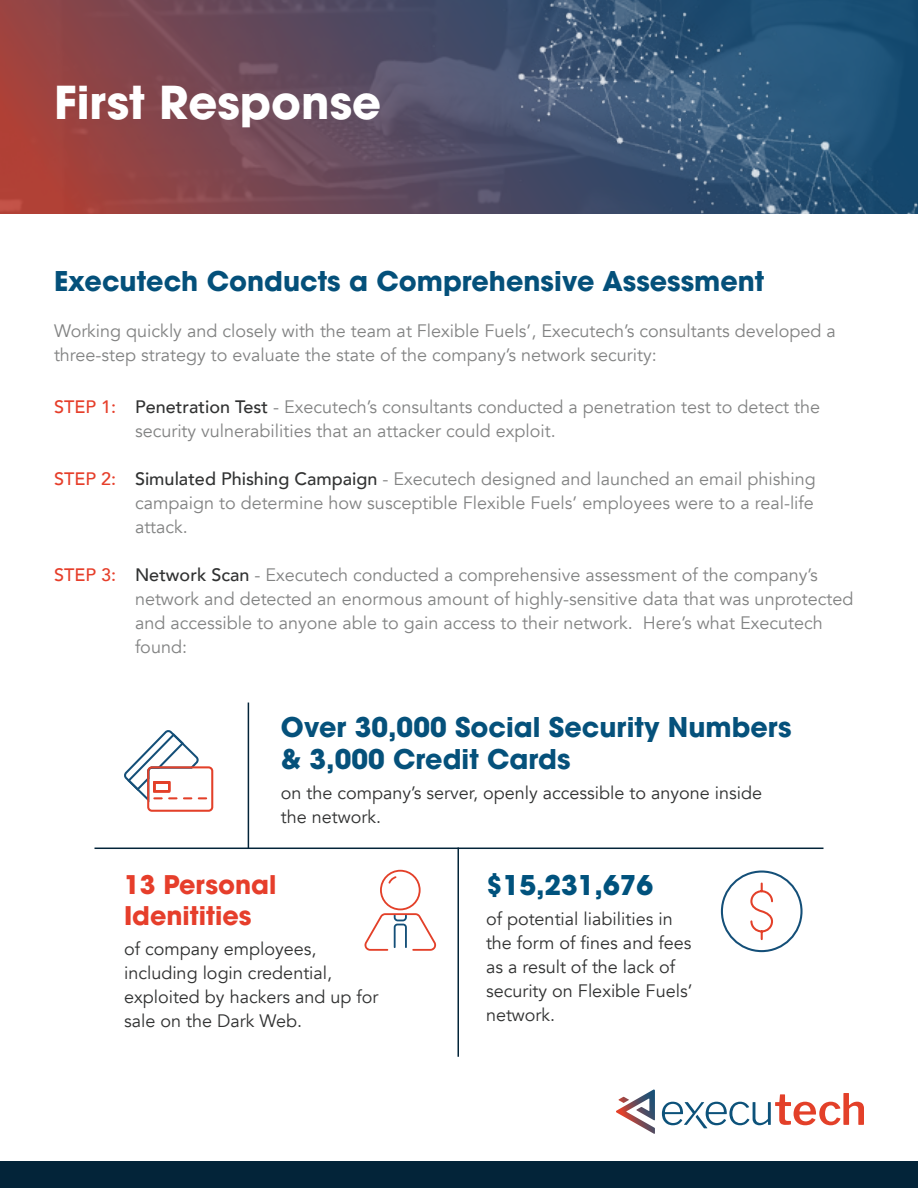
<style>
.page{position:relative;width:918px;height:1188px;background:#fff}
.page>*{position:absolute;margin:0;border:0;box-sizing:border-box;transform-origin:0 0}
.t1{font:700 45px "Avant Garde";color:#fff}
.t2{font:700 27px/32.4px "Avant Garde";color:#05517b}
.t3{font:700 27px "Avant Garde";color:#04507a}
.t4{font:700 27px "Avant Garde";color:#00527d}
.t5{font:700 25.5px/30.6px "Avant Garde";color:#e63e2b}
.t6{font:18px/24px "Avenir";color:#828383}
.t7{font:18px/24px "Avenir";color:#313232}
.t8{font:500 18px "Avenir";color:#e63e2a}
.s1{font-weight:500;color:#313232}
</style>
<div class="page">
<div style="left:0;top:1161px;width:918px;height:27px;background:#032439"></div>
<svg style="left:0;top:0;width:411px;height:214px;background:#7c4750"></svg>
<img style="left:411px;top:0;width:507px;height:214px">
<hr style="left:248px;top:703px;width:1px;height:145px;background:#032439">
<hr style="left:458px;top:848px;width:1px;height:209px;background:#032439">
<hr style="left:94px;top:848px;width:730px;height:1px;background:#032439">
<svg style="left:364px;top:870px;width:72px;height:81px"></svg>
<svg style="left:124px;top:730px;width:90px;height:82px"></svg>
<svg style="left:750px;top:882px;width:23px;height:59px"></svg>
<div style="left:721px;top:871px;width:82px;height:81px;border:2px solid #144f78;border-radius:50%"></div>
<svg style="left:662px;top:1093px;width:202px;height:35px"></svg>
<svg style="left:616px;top:1090px;width:39px;height:44px"></svg>
<h1 class="t1" style="left:54px;top:74px;width:329px">First Response</h1>
<h2 class="t3" style="left:54px;top:264px;width:712px">Executech Conducts a Comprehensive Assessment</h2>
<p class="t6" style="left:54px;top:319px;width:783px">Working quickly and closely with the team at Flexible Fuels’, Executech’s consultants developed a three-step strategy to evaluate the state of the company’s network security:</p>
<p class="t8" style="left:54px;top:391px;width:64px">STEP 1:</p>
<p class="t6" style="left:135px;top:395px;width:687px"><span class="s1">Penetration Test</span> - Executech’s consultants conducted a penetration test to detect the security vulnerabilities that an attacker could exploit.</p>
<p class="t6" style="left:135px;top:467px;width:682px;text-align:justify"><span class="s1">Simulated Phishing Campaign</span> - Executech designed and launched an email phishing campaign to determine how susceptible Flexible Fuels’ employees were to a real-life attack.</p>
<p class="t6" style="left:135px;top:563px;width:720px"><span class="s1">Network Scan</span> - Executech conducted a comprehensive assessment of the company’s network and detected an enormous amount of highly-sensitive data that was unprotected and accessible to anyone able to gain access to their network. Here’s what Executech found:</p>
<p class="t8" style="left:54px;top:463px;width:64px">STEP 2:</p>
<p class="t8" style="left:54px;top:559px;width:64px">STEP 3:</p>
<h2 class="t2" style="left:281px;top:711px;width:512px">Over 30,000 Social Security Numbers &amp; 3,000 Credit Cards</h2>
<p class="t7" style="left:281px;top:781px;width:483px">on the company’s server, openly accessible to anyone inside the network.</p>
<h3 class="t5" style="left:124px;top:869px;width:154px">13 Personal<br>Idenitities</h3>
<p class="t7" style="left:124px;top:937px;width:256px">of company employees, including login credential, exploited by hackers and up for sale on the Dark Web.</p>
<h2 class="t4" style="left:486px;top:868px;width:169px">$15,231,676</h2>
<p class="t7" style="left:486px;top:908px;width:208px">of potential liabilities in the form of fines and fees as a result of the lack of security on Flexible Fuels’ network.</p>
</div>
